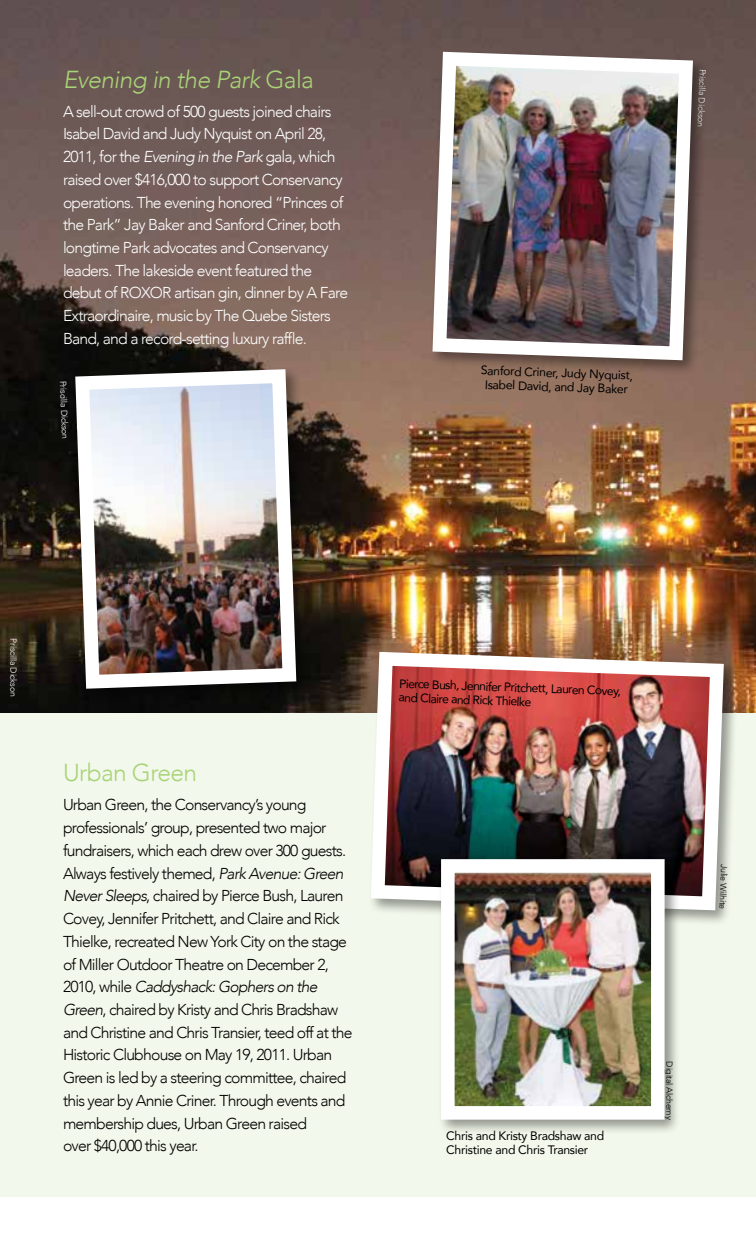
<style>
.page{position:relative;width:756px;height:1260px;background:#fff}
.page>*{position:absolute;margin:0;border:0;box-sizing:border-box;transform-origin:0 0}
.t1{font:italic 300 24.5px "Avenir";letter-spacing:-.025em;color:#a9d377}
.t2{font:300 24.5px "Avenir";letter-spacing:-.025em;color:#a9d377}
.t3{font:300 15.75px/22.8px "Avenir";letter-spacing:-.05em;color:#000}
.t4{font:300 15.75px/22.8px "Avenir";letter-spacing:-.05em;color:#fff}
.t5{font:12.25px/14px "Avenir";letter-spacing:-.025em;color:#000}
.t6{font:300 8.75px "Avenir";letter-spacing:-.025em;color:#fff}
.t7{font:300 8.75px "Avenir";letter-spacing:-.025em;color:#000}
.s1{font-style:normal}
.s2{font-style:italic}
</style>
<div class="page">
<img style="left:0;top:0;width:756px;height:714px">
<div style="left:0;top:714px;width:756px;height:483px;background:#f2f8eb"></div>
<div style="left:368px;top:649px;width:371px;height:277px;background:#000;opacity:.4"></div>
<img style="left:364px;top:645px;width:367px;height:272px">
<div style="left:430px;top:49px;width:278px;height:327px;background:#000;opacity:.4"></div>
<img style="left:426px;top:45px;width:274px;height:322px">
<div style="left:73px;top:366px;width:239px;height:338px;background:#000;opacity:.4"></div>
<img style="left:68px;top:362px;width:235px;height:334px">
<div style="left:438px;top:856px;width:242px;height:279px;background:#000;opacity:.4"></div>
<img style="left:456px;top:874px;width:194px;height:231px">
<div style="left:441px;top:859px;width:224px;height:261px;border:14px solid #fff"></div>
<h1 class="t1" style="left:63px;top:65px;width:253px">Evening in the Park <span class="s1">Gala</span></h1>
<p class="t4" style="left:63px;top:100px;width:287px">A sell-out crowd of 500 guests joined chairs Isabel David and Judy Nyquist on April 28, 2011, for the <span class="s2">Evening in the Park</span> gala, which raised over $416,000 to support Conservancy operations. The evening honored “Princes of the Park” Jay Baker and Sanford Criner, both longtime Park advocates and Conservancy leaders. The lakeside event featured the debut of ROXOR artisan gin, dinner by A Fare Extraordinaire, music by The Quebe Sisters Band, and a record-setting luxury raffle.</p>
<p class="t6" style="left:68px;top:380px;width:60px;rotate:88deg">Priscilla Dickson</p>
<p class="t6" style="left:708px;top:69px;width:60px;rotate:92deg">Priscilla Dickson</p>
<p class="t5" style="left:481px;top:363px;width:154px;text-align:center;rotate:2deg">Sanford Criner, Judy Nyquist,<br>Isabel David, and Jay Baker</p>
<p class="t6" style="left:19px;top:638px;width:60px;rotate:90deg">Priscilla Dickson</p>
<h1 class="t2" style="left:63px;top:758px;width:136px">Urban Green</h1>
<p class="t3" style="left:63px;top:794px;width:291px">Urban Green, the Conservancy’s young professionals’ group, presented two major fundraisers, which each drew over 300 guests.<br>Always festively themed, <span class="s2">Park Avenue: Green Never Sleeps</span>, chaired by Pierce Bush, Lauren Covey, Jennifer Pritchett, and Claire and Rick Thielke, recreated New York City on the stage of Miller Outdoor Theatre on December 2, 2010, while <span class="s2">Caddyshack: Gophers on the Green</span>, chaired by Kristy and Chris Bradshaw and Christine and Chris Transier, teed off at the Historic Clubhouse on May 19, 2011. Urban Green is led by a steering committee, chaired this year by Annie Criner. Through events and membership dues, Urban Green raised<br>over $40,000 this year.</p>
<p class="t5" style="left:399px;top:676px;width:223px;rotate:2deg">Pierce Bush, Jennifer Pritchett, Lauren Covey, and Claire and Rick Thielke</p>
<p class="t7" style="left:729px;top:864px;width:47px;rotate:92deg">Julie Wilhite</p>
<p class="t5" style="left:446px;top:1128px;width:160px">Chris and Kristy Bradshaw and<br>Christine and Chris Transier</p>
<p class="t7" style="left:675px;top:1061px;width:60px;rotate:90deg">Digital Alchemy</p>
</div>
